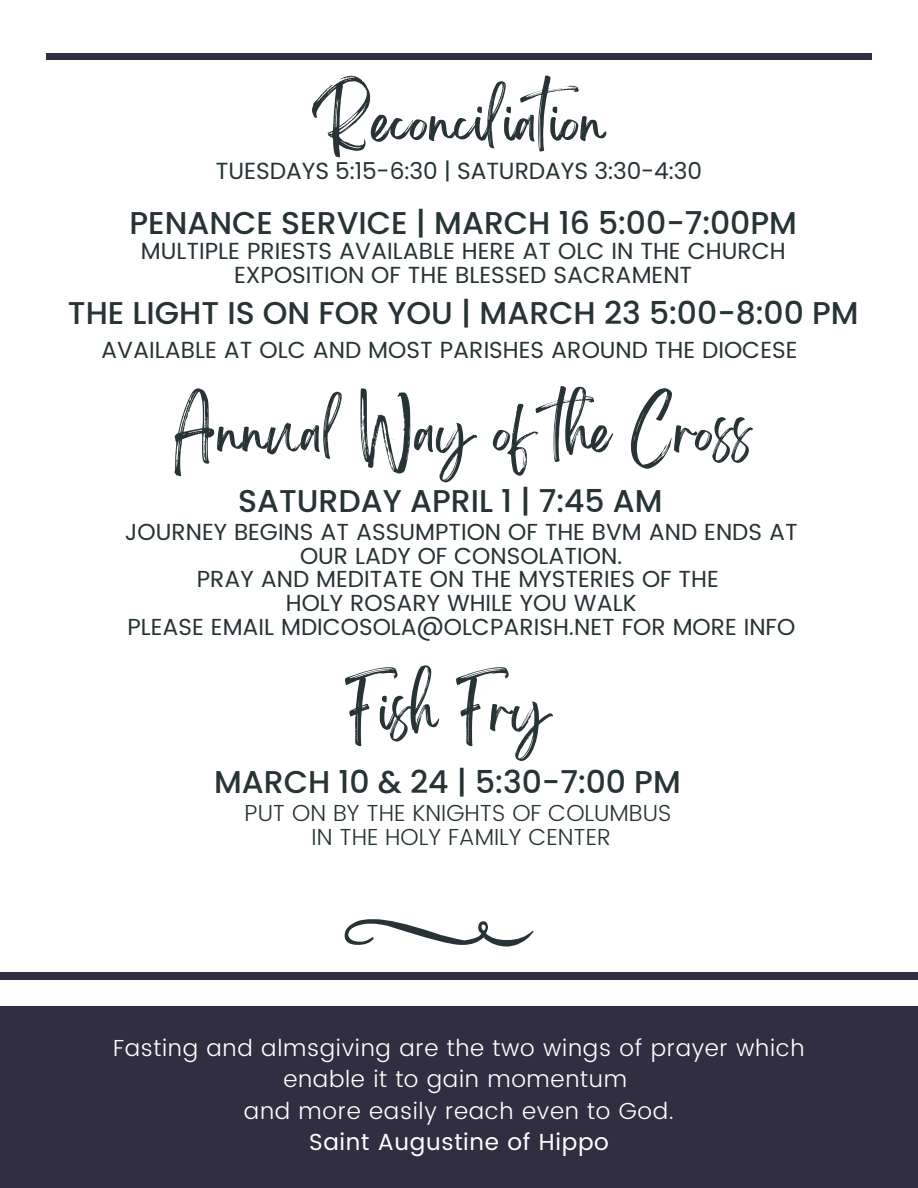
<style>
.page{position:relative;width:918px;height:1188px;background:#fff}
.page>*{position:absolute;margin:0;border:0;box-sizing:border-box;transform-origin:0 0}
.t1{font:49.95px "Brightwall";color:#273335}
.t2{font:500 31.5px "Poppins";color:#273335}
.t3{font:23.25px/23.7px "Poppins";color:#273335;text-align:center}
.t4{font:300 23.25px/31.5px "Poppins";letter-spacing:.03em;color:#fff;text-align:center}
.t5{font:300 23.25px/23.7px "Poppins";color:#273335;text-align:center}
.t6{font:23.25px "Poppins";letter-spacing:.03em;color:#fff}
</style>
<div class="page">
<div style="left:46px;top:53px;width:826px;height:7px;background:#322e42"></div>
<div style="left:0;top:1006px;width:918px;height:182px;background:#322e42"></div>
<div style="left:0;top:972px;width:918px;height:8px;background:#322e42"></div>
<svg style="left:345px;top:919px;width:189px;height:28px"></svg>
<h1 class="t1" style="left:313px;top:104px;width:294px">Reconciliation</h1>
<p class="t3" style="left:216px;top:159px;width:488px">TUESDAYS 5:15-6:30 | SATURDAYS 3:30-4:30</p>
<h2 class="t2" style="left:130px;top:201px;width:669px">PENANCE SERVICE | MARCH 16 5:00-7:00PM</h2>
<p class="t3" style="left:141px;top:240px;width:646px">MULTIPLE PRIESTS AVAILABLE HERE AT OLC IN THE CHURCH<br>EXPOSITION OF THE BLESSED SACRAMENT</p>
<h2 class="t2" style="left:68px;top:291px;width:792px">THE LIGHT IS ON FOR YOU | MARCH 23 5:00-8:00 PM</h2>
<p class="t3" style="left:101px;top:338px;width:698px">AVAILABLE AT OLC AND MOST PARISHES AROUND THE DIOCESE</p>
<h1 class="t1" style="left:175px;top:414px;width:578px">Annual Way of the Cross</h1>
<h2 class="t2" style="left:238px;top:479px;width:426px">SATURDAY APRIL 1 | 7:45 AM</h2>
<p class="t3" style="left:125px;top:520px;width:674px">JOURNEY BEGINS AT ASSUMPTION OF THE BVM AND ENDS AT OUR LADY OF CONSOLATION.<br>PRAY AND MEDITATE ON THE MYSTERIES OF THE<br>HOLY ROSARY WHILE YOU WALK<br>PLEASE EMAIL MDICOSOLA@OLCPARISH.NET FOR MORE INFO</p>
<h1 class="t1" style="left:345px;top:693px;width:206px">Fish Fry</h1>
<h2 class="t2" style="left:214px;top:760px;width:468px">MARCH 10 &amp; 24 | 5:30-7:00 PM</h2>
<p class="t5" style="left:245px;top:801px;width:428px">PUT ON BY THE KNIGHTS OF COLUMBUS<br>IN THE HOLY FAMILY CENTER</p>
<p class="t4" style="left:113px;top:1032px;width:693px">Fasting and almsgiving are the two wings of prayer which enable it to gain momentum<br>and more easily reach even to God.</p>
<p class="t6" style="left:309px;top:1129px;width:301px">Saint Augustine of Hippo</p>
</div>
